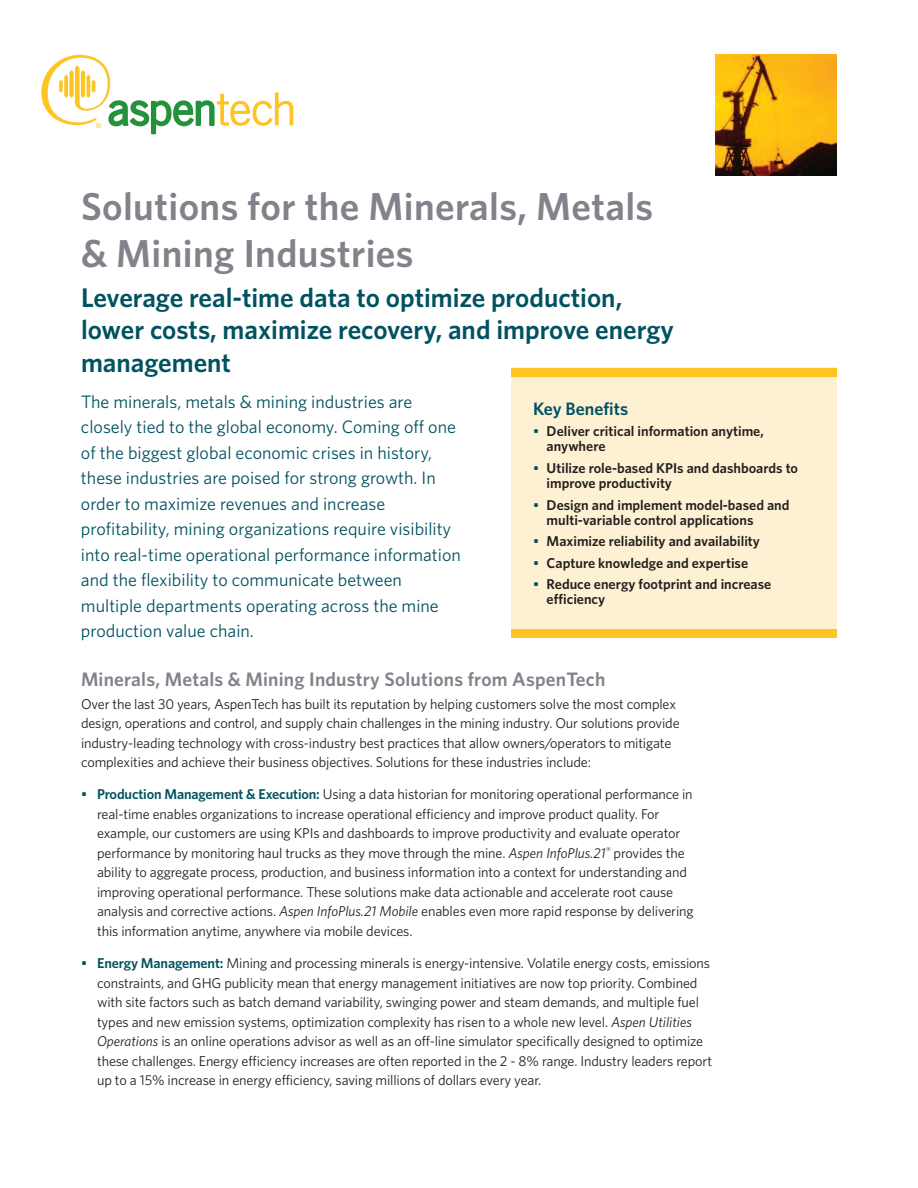
<style>
.page{position:relative;width:918px;height:1188px;background:#fff}
.page>*{position:absolute;margin:0;border:0;box-sizing:border-box;transform-origin:0 0}
.t1{font:600 39px/46.8px "Whitney";letter-spacing:.01em;color:#80838a}
.t2{font:600 27px/32.4px "Whitney";color:#005260}
.t3{font:600 19.5px "Whitney";letter-spacing:.01em;color:#80838a}
.t4{font:18px/25.5px "Whitney";color:#005260}
.t5{font:600 18px "Whitney";color:#005260}
.t6{font:14.25px/19.5px "Whitney";letter-spacing:-.01em;color:#231f20}
.t7{font:600 14.25px/15.8px "Whitney";color:#231f20}
.s1{font-weight:500;color:#005260}
.s2{font-weight:600;color:#005260}
.s3{font-style:italic}
</style>
<div class="page">
<svg style="left:41px;top:55px;width:252px;height:79px"></svg>
<div style="left:511px;top:368px;width:326px;height:264px;background:#fef1d3"></div>
<div style="left:511px;top:368px;width:326px;height:8px;background:#fec422"></div>
<div style="left:511px;top:630px;width:326px;height:8px;background:#fec422"></div>
<img style="left:716px;top:54px;width:121px;height:122px">
<h1 class="t1" style="left:81px;top:183px;width:574px">Solutions for the Minerals, Metals &amp; Mining Industries</h1>
<h2 class="t2" style="left:81px;top:281px;width:595px">Leverage real-time data to optimize production, lower costs, maximize recovery, and improve energy management</h2>
<p class="t4" style="left:81px;top:389px;width:381px">The minerals, metals &amp; mining industries are closely tied to the global economy. Coming off one of the biggest global economic crises in history, these industries are poised for strong growth. In order to maximize revenues and increase profitability, mining organizations require visibility into real-time operational performance information and the flexibility to communicate between multiple departments operating across the mine production value chain.</p>
<h3 class="t3" style="left:81px;top:668px;width:526px">Minerals, Metals &amp; Mining Industry Solutions from AspenTech</h3>
<p class="t6" style="left:81px;top:694px;width:600px">Over the last 30 years, AspenTech has built its reputation by helping customers solve the most complex design, operations and control, and supply chain challenges in the mining industry. Our solutions provide industry-leading technology with cross-industry best practices that allow owners/operators to mitigate complexities and achieve their business objectives. Solutions for these industries include:</p>
<p class="t6" style="left:97px;top:785px;width:598px;text-indent:-16px"><span class="s1">•</span> <span class="s2">Production Management &amp; Execution:</span> Using a data historian for monitoring operational performance in real-time enables organizations to increase operational efficiency and improve product quality. For example, our customers are using KPIs and dashboards to improve productivity and evaluate operator performance by monitoring haul trucks as they move through the mine. <span class="s3">Aspen InfoPlus.21</span><sup>®</sup> provides the ability to aggregate process, production, and business information into a context for understanding and improving operational performance. These solutions make data actionable and accelerate root cause analysis and corrective actions. <span class="s3">Aspen InfoPlus.21 Mobile</span> enables even more rapid response by delivering this information anytime, anywhere via mobile devices.</p>
<p class="t6" style="left:97px;top:954px;width:616px;text-indent:-16px"><span class="s1">•</span> <span class="s2">Energy Management:</span> Mining and processing minerals is energy-intensive. Volatile energy costs, emissions constraints, and GHG publicity mean that energy management initiatives are now top priority. Combined with site factors such as batch demand variability, swinging power and steam demands, and multiple fuel types and new emission systems, optimization complexity has risen to a whole new level. <span class="s3">Aspen Utilities Operations</span> is an online operations advisor as well as an off-line simulator specifically designed to optimize these challenges. Energy efficiency increases are often reported in the 2 - 8% range. Industry leaders report up to a 15% increase in energy efficiency, saving millions of dollars every year.</p>
<p class="t5" style="left:533px;top:398px;width:97px">Key Benefits</p>
<p class="t7" style="left:547px;top:423px;width:219px;text-indent:-14px"><span class="s1">•</span> Deliver critical information anytime, anywhere</p>
<p class="t7" style="left:547px;top:460px;width:253px;text-indent:-14px"><span class="s1">•</span> Utilize role-based KPIs and dashboards to improve productivity</p>
<p class="t7" style="left:547px;top:497px;width:244px;text-indent:-13px"><span class="s1">•</span> Design and implement model-based and multi-variable control applications</p>
<p class="t7" style="left:533px;top:534px;width:228px"><span class="s1">•</span> Maximize reliability and availability</p>
<p class="t7" style="left:533px;top:555px;width:217px"><span class="s1">•</span> Capture knowledge and expertise</p>
<p class="t7" style="left:547px;top:576px;width:226px;text-indent:-13px"><span class="s1">•</span> Reduce energy footprint and increase efficiency</p>
</div>
